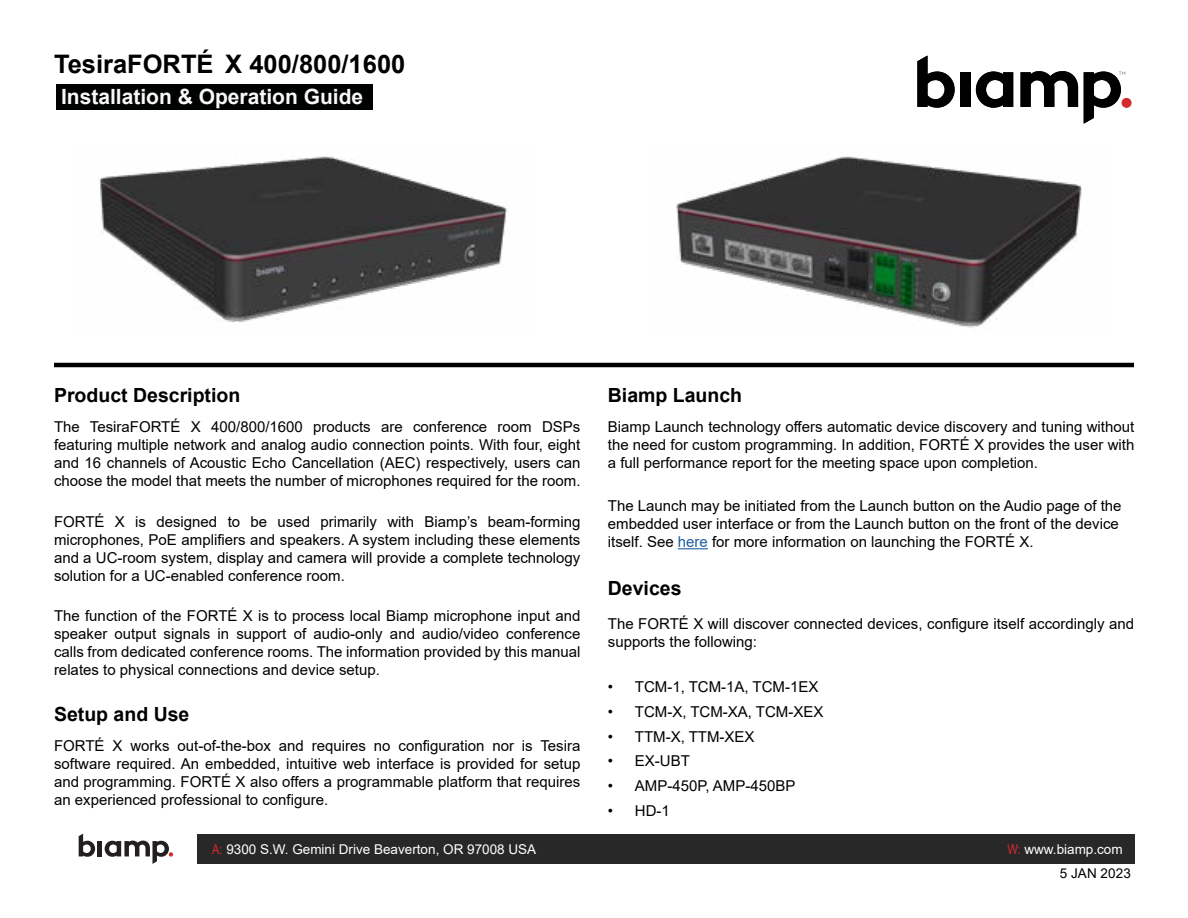
<style>
.page{position:relative;width:1188px;height:918px;background:#fff}
.page>*{position:absolute;margin:0;border:0;box-sizing:border-box;transform-origin:0 0}
.t1{font:700 25.5px "Arial";color:#000}
.t2{font:700 21px "Arial";color:#f8f8f9}
.t3{font:700 19.5px "Arial";color:#000}
.t4{font:15px/18px "Arial";color:#000;text-align:justify}
.t5{font:13.5px/24.6px "Arial";color:#fff}
.s1{color:#215e9e}
.s2{font-family:"Arial Narrow";color:#d7282f}
.s3{color:#000}
</style>
<div class="page">
<div style="left:961px;top:72px;width:10px;height:35px;background:#000"></div>
<svg style="left:79px;top:834px;width:16px;height:23px"></svg>
<hr style="left:98px;top:841px;width:4px;height:15px;background:#231f20">
<svg style="left:105px;top:841px;width:68px;height:23px"></svg>
<div style="left:197px;top:834px;width:937px;height:30px;background:#292829"></div>
<div style="left:56px;top:84px;width:316px;height:26px;background:#000101"></div>
<hr style="left:54px;top:363px;width:1080px;height:4px;background:#000">
<svg style="left:917px;top:56px;width:38px;height:52px"></svg>
<div style="left:960px;top:72px;width:10px;height:35px;background:#000"></div>
<svg style="left:976px;top:72px;width:37px;height:36px"></svg>
<svg style="left:1020px;top:71px;width:58px;height:36px"></svg>
<div style="left:1122px;top:98px;width:9px;height:10px;background:#d52a2f;border-radius:50%"></div>
<svg style="left:1084px;top:72px;width:41px;height:52px"></svg>
<img style="left:99px;top:156px;width:409px;height:166px">
<img style="left:676px;top:156px;width:406px;height:172px">
<hr style="left:678px;top:548px;width:30px;height:1px;background:#215e9e">
<h1 class="t1" style="left:54px;top:46px;width:353px">TesiraFORTÉ X 400/800/1600</h1>
<h2 class="t2" style="left:61px;top:82px;width:304px">Installation &amp; Operation Guide</h2>
<h3 class="t3" style="left:54px;top:382px;width:188px">Product Description</h3>
<p class="t4" style="left:54px;top:418px;width:528px">The TesiraFORTÉ X 400/800/1600 products are conference room DSPs featuring multiple network and analog audio connection points. With four, eight and 16 channels of Acoustic Echo Cancellation (AEC) respectively, users can choose the model that meets the number of microphones required for the room.</p>
<p class="t4" style="left:54px;top:512px;width:528px">FORTÉ X is designed to be used primarily with Biamp’s beam-forming microphones, PoE amplifiers and speakers. A system including these elements and a UC-room system, display and camera will provide a complete technology solution for a UC-enabled conference room.</p>
<p class="t4" style="left:54px;top:607px;width:528px">The function of the FORTÉ X is to process local Biamp microphone input and speaker output signals in support of audio-only and audio/video conference calls from dedicated conference rooms. The information provided by this manual relates to physical connections and device setup.</p>
<h3 class="t3" style="left:54px;top:701px;width:137px">Setup and Use</h3>
<p class="t4" style="left:54px;top:737px;width:528px">FORTÉ X works out-of-the-box and requires no configuration nor is Tesira software required. An embedded, intuitive web interface is provided for setup and programming. FORTÉ X also offers a programmable platform that requires an experienced professional to configure.</p>
<h3 class="t3" style="left:608px;top:382px;width:136px">Biamp Launch</h3>
<p class="t4" style="left:608px;top:418px;width:528px">Biamp Launch technology offers automatic device discovery and tuning without the need for custom programming. In addition, FORTÉ X provides the user with a full performance report for the meeting space upon completion.</p>
<p class="t4" style="left:608px;top:497px;width:515px;text-align:left">The Launch may be initiated from the Launch button on the Audio page of the embedded user interface or from the Launch button on the front of the device itself. See <span class="s1">here</span> for more information on launching the FORTÉ X.</p>
<h3 class="t3" style="left:608px;top:575px;width:75px">Devices</h3>
<p class="t4" style="left:608px;top:615px;width:528px">The FORTÉ X will discover connected devices, configure itself accordingly and supports the following:</p>
<p class="t4" style="left:608px;top:678px;width:212px">• TCM-1, TCM-1A, TCM-1EX</p>
<p class="t4" style="left:608px;top:702px;width:217px">• TCM-X, TCM-XA, TCM-XEX</p>
<p class="t4" style="left:608px;top:727px;width:148px">• TTM-X, TTM-XEX</p>
<p class="t4" style="left:608px;top:752px;width:84px">• EX-UBT</p>
<p class="t4" style="left:608px;top:777px;width:189px">• AMP-450P, AMP-450BP</p>
<p class="t4" style="left:608px;top:801px;width:63px">• HD-1</p>
<p class="t5" style="left:212px;top:837px;width:326px"><span class="s2">A:</span> 9300 S.W. Gemini Drive Beaverton, OR 97008 USA</p>
<p class="t5" style="left:1060px;top:837px;width:73px;text-indent:-52px"><span class="s2">W:</span> www.biamp.com<br><span class="s3">5 JAN 2023</span></p>
</div>
